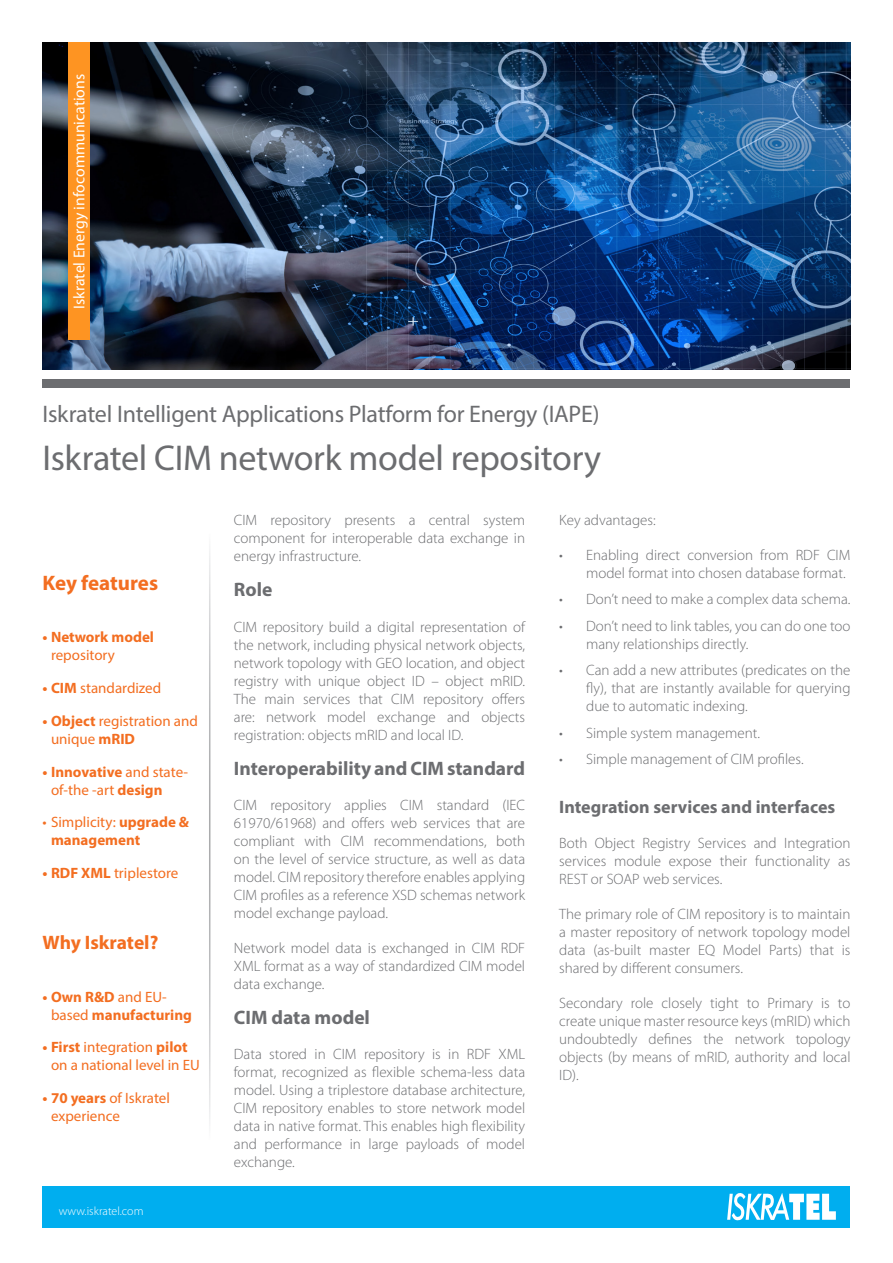
<style>
.page{position:relative;width:893px;height:1263px;background:#fff}
.page>*{position:absolute;margin:0;border:0;box-sizing:border-box;transform-origin:0 0}
.t1{font:36px "Myriad Pro";letter-spacing:-.01em;color:#6c6d70}
.t2{font:24px "Myriad Pro";letter-spacing:-.01em;color:#6c6d70}
.t3{font:700 21px "Myriad Pro";letter-spacing:-.005em;color:#f36e21}
.leaflet_text{font:700 19.5px "Myriad Pro";color:#6c6d70}
.t4{font:700 19.5px "Myriad Pro";letter-spacing:-.005em;color:#f36e21}
.podnaslov_tekst{font:700 19.5px "Myriad Pro";color:#6c6d70}
.leaflet_text-2{font:700 18px "Myriad Pro";color:#6c6d70}
.podnaslov_tekst-2{font:15.75px "Myriad Pro";color:#fff}
.leaflet_text-3{font:300 15px/18px "Myriad Pro";color:#6c6d70;text-align:justify}
.t5{font:15px/18px "Myriad Pro";color:#f36e21}
.t6{font:700 15px/18px "Myriad Pro";color:#f36e21}
.tekst{font:300 12px "Myriad Pro";color:#fff}
.s1{font-weight:400}
.s2{font-weight:700}
</style>
<div class="page">
<img style="left:43px;top:43px;width:807px;height:327px">
<div style="left:43px;top:1186px;width:807px;height:41px;background:#00aeef"></div>
<svg style="left:727px;top:1193px;width:109px;height:27px"></svg>
<div style="left:43px;top:379px;width:807px;height:9px;background:#6c6d70"></div>
<div style="left:68px;top:43px;width:21px;height:297px;background:#fe9422"></div>
<p class="podnaslov_tekst-2" style="left:70px;top:309px;width:236px;rotate:-90deg">Iskratel Energy infocommunications</p>
<p class="t2" style="left:43px;top:399px;width:558px">Iskratel Intelligent Applications Platform for Energy (IAPE)</p>
<p class="t1" style="left:43px;top:436px;width:560px">Iskratel CIM network model repository</p>
<p class="t3" style="left:43px;top:569px;width:117px">Key features</p>
<p class="t6" style="left:51px;top:627px;width:105px;text-indent:-9px">• Network model <span class="s1">repository</span></p>
<p class="t5" style="left:43px;top:678px;width:120px"><span class="s2">• CIM</span> standardized</p>
<p class="t5" style="left:51px;top:711px;width:148px;text-indent:-9px"><span class="s2">• Object</span> registration and unique <span class="s2">mRID</span></p>
<p class="t5" style="left:51px;top:762px;width:139px;text-indent:-9px"><span class="s2">• Innovative</span> and state&shy;of-the -art <span class="s2">design</span></p>
<p class="t6" style="left:51px;top:813px;width:140px;text-indent:-9px"><span class="s1">• Simplicity:</span> upgrade &amp; management</p>
<p class="t5" style="left:43px;top:864px;width:137px"><span class="s2">• RDF XML</span> triplestore</p>
<p class="t4" style="left:43px;top:930px;width:117px">Why Iskratel?</p>
<p class="t6" style="left:51px;top:987px;width:142px;text-indent:-9px">• Own R&amp;D <span class="s1">and EU&shy;based</span> manufacturing</p>
<p class="t5" style="left:51px;top:1038px;width:150px;text-indent:-9px"><span class="s2">• First</span> integration <span class="s2">pilot </span>on a national level in EU</p>
<p class="t5" style="left:51px;top:1089px;width:120px;text-indent:-9px"><span class="s2">• 70 years</span> of Iskratel experience</p>
<p class="tekst" style="left:59px;top:1204px;width:86px">www.iskratel.com</p>
<p class="leaflet_text-3" style="left:234px;top:511px;width:293px">CIM repository presents a central system component for interoperable data exchange in energy infrastructure.</p>
<p class="podnaslov_tekst" style="left:234px;top:576px;width:40px">Role</p>
<p class="leaflet_text-3" style="left:234px;top:618px;width:293px">CIM repository build a digital representation of the network, including physical network objects, network topology with GEO location, and object registry with unique object ID – object mRID.<br>The main services that CIM repository offers are: network model exchange and objects registration: objects mRID and local ID.</p>
<p class="leaflet_text" style="left:234px;top:755px;width:293px">Interoperability and CIM standard</p>
<p class="leaflet_text-3" style="left:234px;top:796px;width:293px">CIM repository applies CIM standard (IEC 61970/61968) and offers web services that are compliant with CIM recommendations, both on the level of service structure, as well as data model. CIM repository therefore enables applying CIM profiles as a reference XSD schemas network model exchange payload.</p>
<p class="leaflet_text-3" style="left:234px;top:939px;width:293px">Network model data is exchanged in CIM RDF XML format as a way of standardized CIM model data exchange.</p>
<p class="leaflet_text" style="left:234px;top:1004px;width:138px">CIM data model</p>
<p class="leaflet_text-3" style="left:234px;top:1045px;width:293px">Data stored in CIM repository is in RDF XML format, recognized as flexible schema-less data model. Using a triplestore database architecture, CIM repository enables to store network model data in native format. This enables high flexibility and performance in large payloads of model exchange.</p>
<p class="leaflet_text-3" style="left:559px;top:511px;width:98px">Key advantages:</p>
<p class="leaflet_text-3" style="left:586px;top:546px;width:266px;text-indent:-27px">• Enabling direct conversion from RDF CIM model format into chosen database format.</p>
<p class="leaflet_text-3" style="left:559px;top:590px;width:293px">• Don’t need to make a complex data schema.</p>
<p class="leaflet_text-3" style="left:586px;top:617px;width:266px;text-indent:-27px">• Don’t need to link tables, you can do one too many relationships directly.</p>
<p class="leaflet_text-3" style="left:586px;top:661px;width:266px;text-indent:-27px">• Can add a new attributes (predicates on the fly), that are instantly available for querying due to automatic indexing.</p>
<p class="leaflet_text-3" style="left:559px;top:724px;width:202px">• Simple system management.</p>
<p class="leaflet_text-3" style="left:559px;top:750px;width:246px">• Simple management of CIM profiles.</p>
<p class="leaflet_text-2" style="left:559px;top:795px;width:278px">Integration services and interfaces</p>
<p class="leaflet_text-3" style="left:559px;top:834px;width:293px">Both Object Registry Services and Integration services module expose their functionality as REST or SOAP web services.</p>
<p class="leaflet_text-3" style="left:559px;top:905px;width:293px">The primary role of CIM repository is to maintain a master repository of network topology model data (as-built master EQ Model Parts) that is shared by different consumers.</p>
<p class="leaflet_text-3" style="left:559px;top:994px;width:293px">Secondary role closely tight to Primary is to create unique master resource keys (mRID) which undoubtedly defines the network topology objects (by means of mRID, authority and local ID).</p>
</div>
